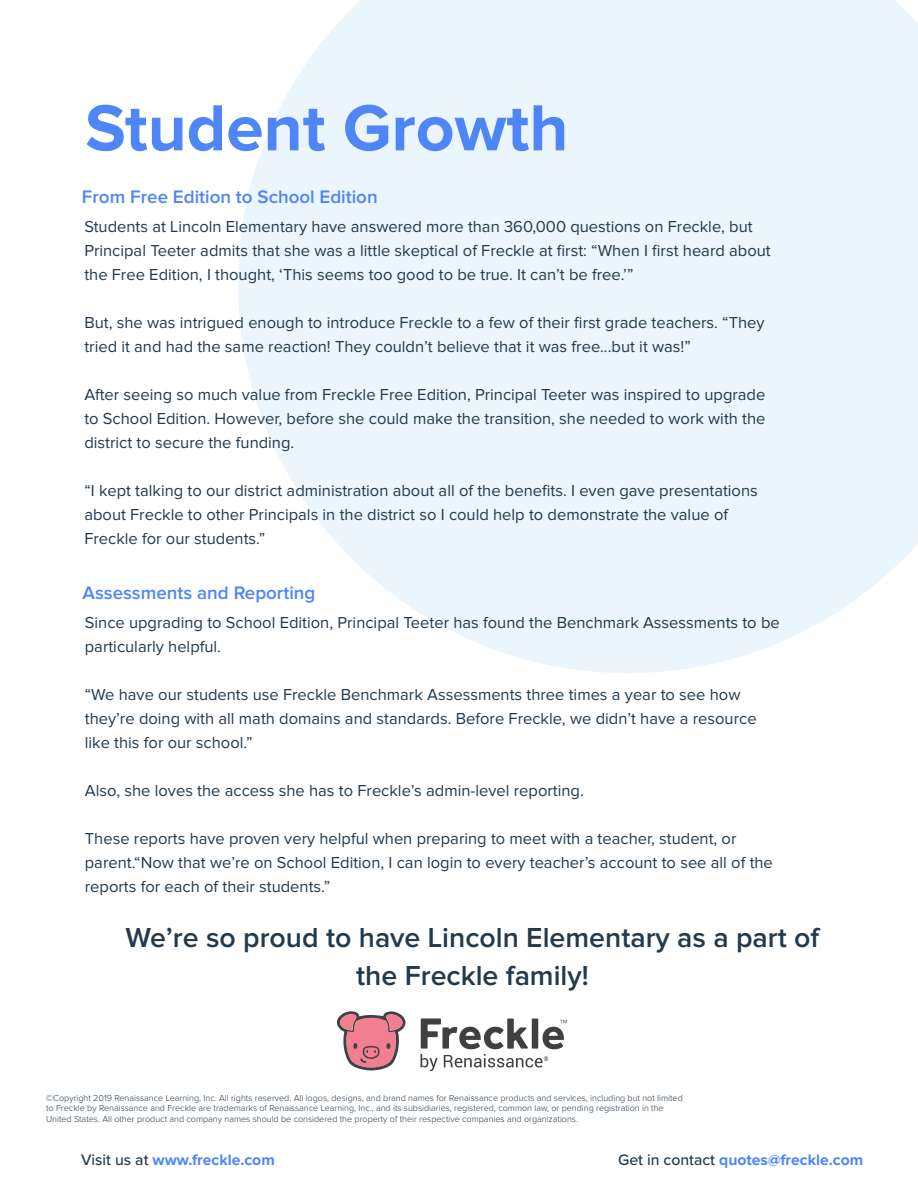
<style>
.page{position:relative;width:918px;height:1188px;background:#fff}
.page>*{position:absolute;margin:0;border:0;box-sizing:border-box;transform-origin:0 0}
.t1{font:700 67.5px "Proxima Nova";color:#4e85f7}
.t2{font:600 28.5px/37.5px "Proxima Nova";color:#23394c;text-align:center}
.t3{font:600 18.75px "Proxima Nova";color:#4e85f7}
.t4{font:16.5px/24px "Proxima Nova";color:#23394c}
.t5{font:700 15.75px "Proxima Nova";color:#4e85f7}
.t6{font:300 9px/10.5px "Proxima Nova";color:#23394c}
.s1{font-weight:500;color:#23394c}
</style>
<div class="page">
<svg style="left:238px;top:0;width:680px;height:673px;background:#ecf6fe"></svg>
<svg style="left:421px;top:1019px;width:146px;height:52px"></svg>
<svg style="left:337px;top:1011px;width:69px;height:60px"></svg>
<p class="t1" style="left:85px;top:97px;width:485px">Student Growth</p>
<p class="t3" style="left:82px;top:188px;width:297px">From Free Edition to School Edition</p>
<p class="t4" style="left:84px;top:215px;width:688px">Students at Lincoln Elementary have answered more than 360,000 questions on Freckle, but<br>Principal Teeter admits that she was a little skeptical of Freckle at first: “When I first heard about the Free Edition, I thought, ‘This seems too good to be true. It can’t be free.’”</p>
<p class="t4" style="left:84px;top:311px;width:682px">But, she was intrigued enough to introduce Freckle to a few of their first grade teachers. “They tried it and had the same reaction! They couldn’t believe that it was free...but it was!”</p>
<p class="t4" style="left:84px;top:383px;width:683px;text-align:justify">After seeing so much value from Freckle Free Edition, Principal Teeter was inspired to upgrade to School Edition. However, before she could make the transition, she needed to work with the district to secure the funding.</p>
<p class="t4" style="left:84px;top:479px;width:675px">“I kept talking to our district administration about all of the benefits. I even gave presentations about Freckle to other Principals in the district so I could help to demonstrate the value of<br>Freckle for our students.”</p>
<p class="t3" style="left:82px;top:584px;width:235px">Assessments and Reporting</p>
<p class="t4" style="left:85px;top:611px;width:696px">Since upgrading to School Edition, Principal Teeter has found the Benchmark Assessments to be particularly helpful.</p>
<p class="t4" style="left:85px;top:683px;width:673px">“We have our students use Freckle Benchmark Assessments three times a year to see how they’re doing with all math domains and standards. Before Freckle, we didn’t have a resource like this for our school.”</p>
<p class="t4" style="left:85px;top:779px;width:501px">Also, she loves the access she has to Freckle’s admin-level reporting.</p>
<p class="t4" style="left:85px;top:827px;width:690px">These reports have proven very helpful when preparing to meet with a teacher, student, or parent.“Now that we’re on School Edition, I can login to every teacher’s account to see all of the reports for each of their students.”</p>
<p class="t2" style="left:126px;top:920px;width:695px">We’re so proud to have Lincoln Elementary as a part of the Freckle family!</p>
<p class="t6" style="left:46px;top:1093px;width:638px">©Copyright 2019 Renaissance Learning, Inc. All rights reserved. All logos, designs, and brand names for Renaissance products and services, including but not limited to Freckle by Renaissance and Freckle are trademarks of Renaissance Learning, Inc., and its subsidiaries, registered, common law, or pending registration in the<br>United States. All other product and company names should be considered the property of their respective companies and organizations.</p>
<p class="t5" style="left:81px;top:1152px;width:195px"><span class="s1">Visit us at</span> www.freckle.com</p>
<p class="t5" style="left:618px;top:1152px;width:247px"><span class="s1">Get in contact</span> quotes@freckle.com</p>
</div>
